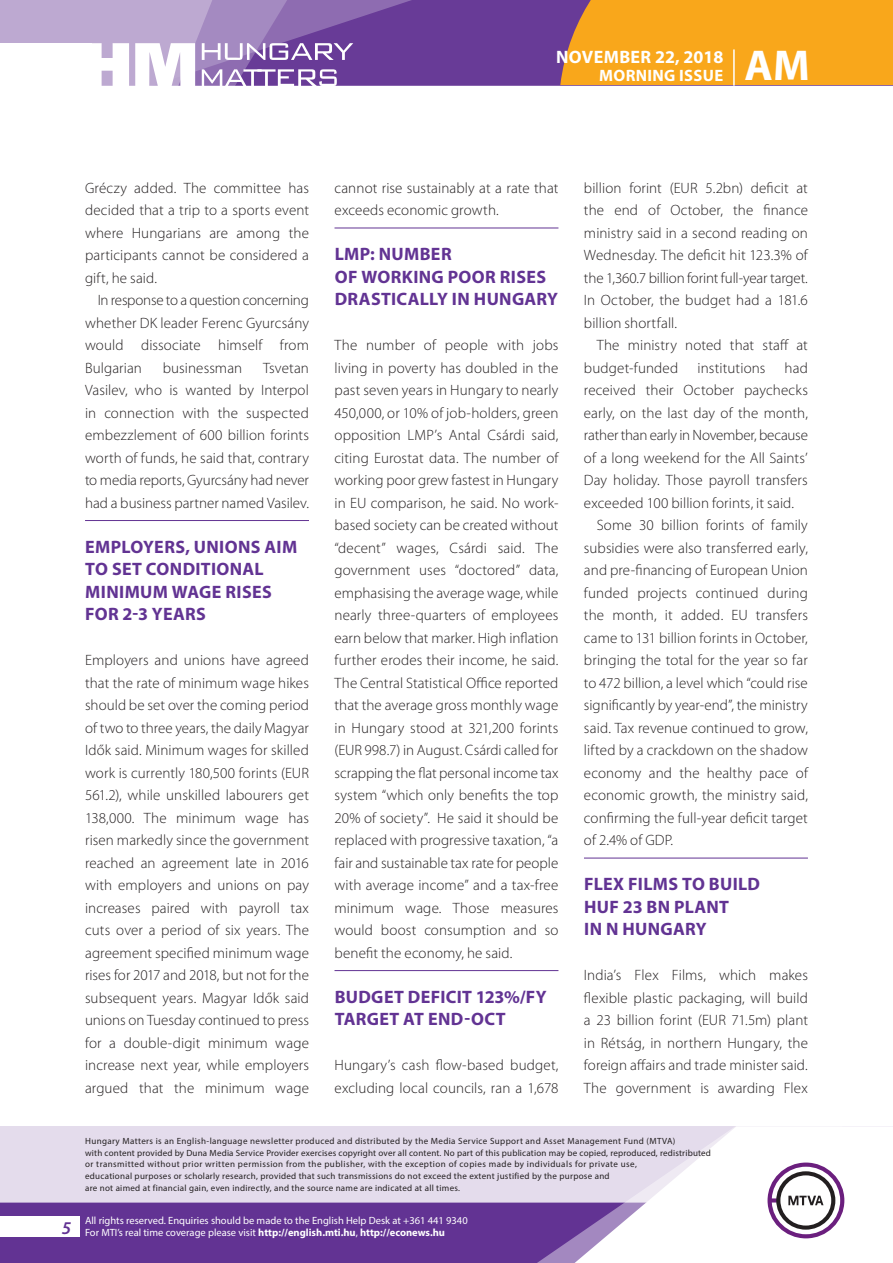
<style>
.page{position:relative;width:893px;height:1263px;background:#fff}
.page>*{position:absolute;margin:0;border:0;box-sizing:border-box;transform-origin:0 0}
.t1{font:700 43.35px "Myriad Pro";color:#fff}
.t2{font:700 18px/22.5px "Myriad Pro";letter-spacing:.02em;color:#623393}
.t3{font:700 18px "Myriad Pro";color:#fff}
.t4{font:italic 600 18px "Myriad Pro";color:#623393}
.t5{font:700 16.5px "Myriad Pro";color:#fff}
.t6{font:300 15px/22.5px "Myriad Pro";letter-spacing:.005em;color:#231f20;text-align:justify}
.t7{font:300 15px "Myriad Pro";letter-spacing:-.015em;color:#231f20}
.t8{font:10.5px/12px "Myriad Pro";color:#fff}
.t9{font:9px/12px "Myriad Pro";letter-spacing:.03em;color:#231f20}
.s1{font-weight:700}
</style>
<div class="page">
<div style="left:0;top:1126px;width:893px;height:137px;background:#e4dcec"></div>
<div style="left:0;top:1202px;width:506px;height:61px;background:#623393"></div>
<svg style="left:506px;top:1202px;width:69px;height:61px;background:#6b3e99"></svg>
<svg style="left:575px;top:1126px;width:318px;height:137px"></svg>
<div style="left:0;top:1216px;width:79px;height:20px;background:#fff"></div>
<div style="left:0;top:0;width:893px;height:85px;background:#683b97"></div>
<div style="left:560px;top:0;width:333px;height:85px;background:#f9a71b"></div>
<hr style="left:733px;top:49px;width:2px;height:37px;background:#fff">
<svg style="left:0;top:0;width:479px;height:86px"></svg>
<hr style="left:85px;top:520px;width:224px;height:1px;background:#623393">
<hr style="left:334px;top:228px;width:224px;height:1px;background:#623393">
<hr style="left:334px;top:970px;width:224px;height:1px;background:#623393">
<hr style="left:584px;top:858px;width:224px;height:1px;background:#623393">
<p class="t3" style="left:556px;top:45px;width:26px">NOVEMBER</p>
<p class="t3" style="left:655px;top:45px;width:70px">22, 2018</p>
<p class="t5" style="left:599px;top:65px;width:12px">MORNING</p>
<p class="t5" style="left:679px;top:65px;width:10px">ISSUE</p>
<h1 class="t1" style="left:745px;top:37px;width:67px">AM</h1>
<p class="t6" style="left:85px;top:176px;width:225px">Gréczy added. The committee has decided that a trip to a sports event where Hungarians are among the participants cannot be considered a gift, he said.</p>
<p class="t6" style="left:85px;top:289px;width:225px;text-indent:13px">In response to a question concerning whether DK leader Ferenc Gyurcsány would dissociate himself from Bulgarian</p>
<p class="t6" style="left:163px;top:356px;width:81px">businessman</p>
<p class="t6" style="left:85px;top:356px;width:225px;text-indent:178px">Tsvetan Vasilev, who is wanted by Interpol in connection with the suspected embezzlement of 600 billion forints worth of funds, he said that, contrary to media reports, Gyurcsány had never had a business partner named Vasilev.</p>
<p class="t2" style="left:85px;top:535px;width:213px">EMPLOYERS, UNIONS AIM<br>TO SET CONDITIONAL<br>MINIMUM WAGE RISES<br>FOR 2-3 YEARS</p>
<p class="t6" style="left:85px;top:649px;width:225px">Employers and unions have agreed that the rate of minimum wage hikes should be set over the coming period of two to three years, the daily Magyar Idők said. Minimum wages for skilled work is currently 180,500 forints (EUR 561.2), while unskilled labourers get 138,000. The minimum wage has risen markedly since the government reached an agreement late in 2016 with employers and unions on pay increases paired with payroll tax cuts over a period of six years. The agreement specified minimum wage rises for 2017 and 2018, but not for the subsequent years. Magyar Idők said unions on Tuesday continued to press for a double-digit minimum wage increase next year, while employers argued that the minimum wage</p>
<p class="t6" style="left:334px;top:176px;width:225px">cannot rise sustainably at a rate that exceeds economic growth.</p>
<p class="t2" style="left:335px;top:242px;width:225px">LMP: NUMBER<br>OF WORKING POOR RISES<br>DRASTICALLY IN HUNGARY</p>
<p class="t6" style="left:334px;top:334px;width:225px">The number of people with jobs living in poverty has doubled in the past seven years in Hungary to nearly 450,000, or 10% of job-holders, green opposition LMP’s Antal Csárdi said, citing Eurostat data. The number of working poor grew fastest in Hungary in EU comparison, he said. No work&shy;based society can be created without “decent” wages, Csárdi said. The government uses “doctored” data, emphasising the average wage, while nearly three-quarters of employees earn below that marker. High inflation further erodes their income, he said.<br>The Central Statistical Office reported that the average gross monthly wage in Hungary stood at 321,200 forints (EUR 998.7) in August. Csárdi called for scrapping the flat personal income tax system “which only benefits the top 20% of society”. He said it should be replaced with progressive taxation, “a fair and sustainable tax rate for people with average income” and a tax-free minimum wage. Those measures would boost consumption and so benefit the economy, he said.</p>
<p class="t2" style="left:335px;top:985px;width:213px">BUDGET DEFICIT 123%/FY<br>TARGET AT END-OCT</p>
<p class="t6" style="left:334px;top:1054px;width:225px">Hungary’s cash flow-based budget, excluding local councils, ran a 1,678</p>
<p class="t6" style="left:584px;top:176px;width:225px">billion forint (EUR 5.2bn) deficit at the end of October, the finance ministry said in a second reading on Wednesday. The deficit hit 123.3% of the 1,360.7 billion forint full-year target.<br>In October, the budget had a 181.6 billion shortfall.</p>
<p class="t6" style="left:584px;top:334px;width:225px;text-indent:13px">The ministry noted that staff at budget-funded</p>
<p class="t6" style="left:697px;top:356px;width:69px">institutions</p>
<p class="t6" style="left:785px;top:356px;width:25px">had</p>
<p class="t6" style="left:584px;top:379px;width:225px">received their October paychecks</p>
<p class="t6" style="left:584px;top:401px;width:225px">early, on the last day of the month,</p>
<p class="t7" style="left:584px;top:426px;width:225px">rather than early in November, because</p>
<p class="t6" style="left:584px;top:446px;width:225px">of a long weekend for the All Saints’</p>
<p class="t6" style="left:584px;top:469px;width:225px">Day holiday. Those payroll transfers</p>
<p class="t6" style="left:584px;top:491px;width:212px">exceeded 100 billion forints, it said.</p>
<p class="t6" style="left:597px;top:514px;width:213px">Some 30 billion forints of family</p>
<p class="t6" style="left:584px;top:536px;width:225px">subsidies were also transferred early,</p>
<p class="t6" style="left:584px;top:559px;width:225px">and pre-financing of European Union</p>
<p class="t6" style="left:584px;top:581px;width:225px">funded projects continued during</p>
<p class="t6" style="left:584px;top:604px;width:225px">the month, it added. EU transfers</p>
<p class="t6" style="left:584px;top:626px;width:225px">came to 131 billion forints in October,</p>
<p class="t6" style="left:584px;top:649px;width:225px">bringing the total for the year so far</p>
<p class="t6" style="left:584px;top:671px;width:225px">to 472 billion, a level which “could rise</p>
<p class="t6" style="left:584px;top:694px;width:225px">significantly by year-end”, the ministry</p>
<p class="t6" style="left:584px;top:716px;width:225px">said. Tax revenue continued to grow,</p>
<p class="t6" style="left:584px;top:739px;width:225px">lifted by a crackdown on the shadow</p>
<p class="t6" style="left:584px;top:761px;width:225px">economy and the healthy pace of</p>
<p class="t6" style="left:584px;top:784px;width:225px">economic growth, the ministry said,</p>
<p class="t6" style="left:584px;top:806px;width:225px">confirming the full-year deficit target</p>
<p class="t6" style="left:584px;top:829px;width:91px">of 2.4% of GDP.</p>
<p class="t2" style="left:584px;top:872px;width:177px">FLEX FILMS TO BUILD<br>HUF 23 BN PLANT<br>IN N HUNGARY</p>
<p class="t6" style="left:584px;top:964px;width:225px">India’s Flex Films, which makes flexible plastic packaging, will build a 23 billion forint (EUR 71.5m) plant in Rétság, in northern Hungary, the foreign affairs and trade minister said.<br>The government is awarding Flex</p>
<p class="t4" style="left:62px;top:1217px;width:11px">5</p>
<p class="t9" style="left:85px;top:1134px;width:627px">Hungary Matters is an English-language newsletter produced and distributed by the Media Service Support and Asset Management Fund (MTVA)<br>with content provided by Duna Media Service Provider exercises copyright over all content. No part of this publication may be copied, reproduced, redistributed or transmitted without prior written permission from the publisher, with the exception of copies made by individuals for private use,<br>educational purposes or scholarly research, provided that such transmissions do not exceed the extent justified by the purpose and<br>are not aimed at financial gain, even indirectly, and the source name are indicated at all times.</p>
<p class="t8" style="left:85px;top:1214px;width:384px">All rights reserved. Enquiries should be made to the English Help Desk at +361 441 9340<br>For MTI’s real time coverage please visit <span class="s1">HTTP://ENGLISH.MTI.HU</span>, <span class="s1">HTTP://ECONEWS.HU</span></p>
</div>
